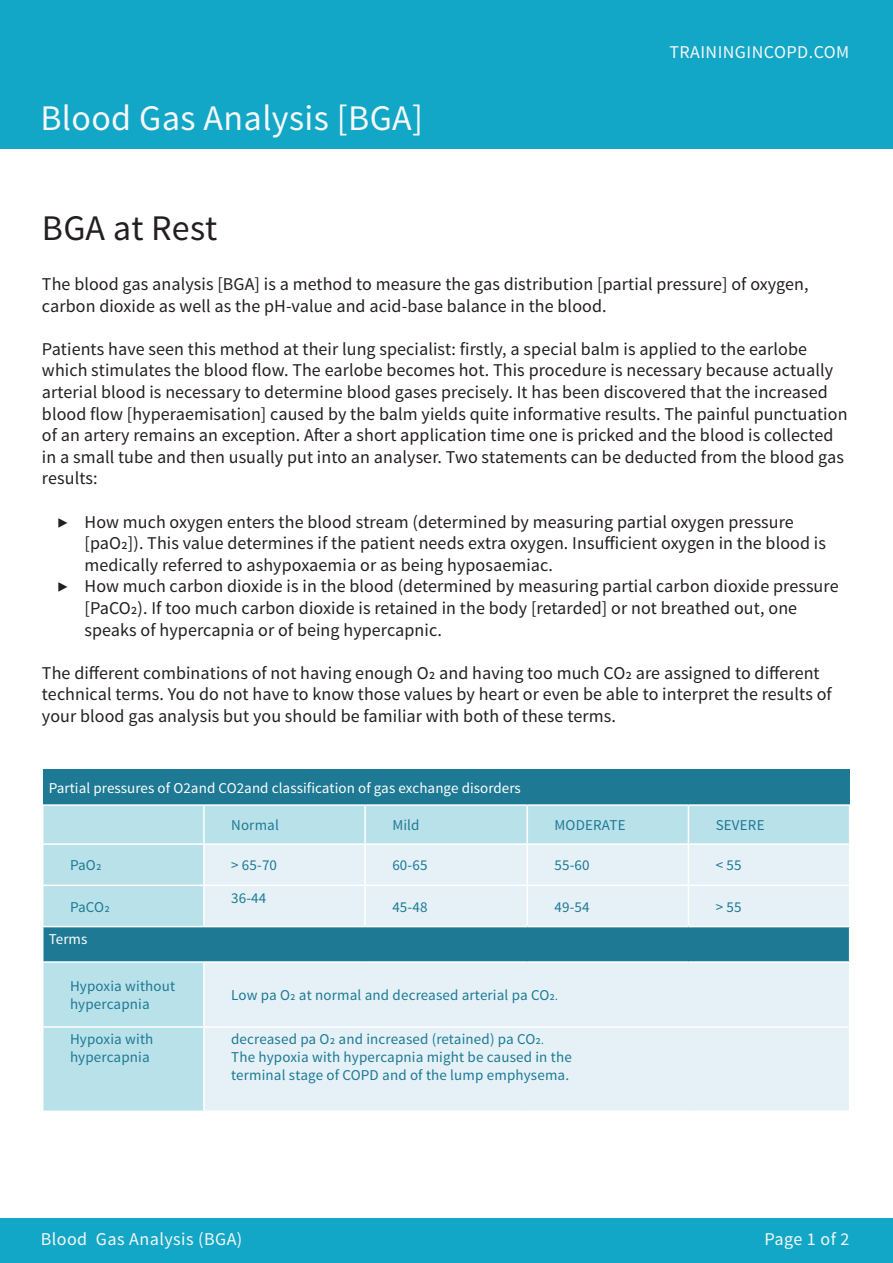
<style>
.page{position:relative;width:893px;height:1263px;background:#fff}
.page>*{position:absolute;margin:0;border:0;box-sizing:border-box;transform-origin:0 0}
.t1{font:36px "Source Sans Pro";letter-spacing:.01em;color:#f7f7f8}
.Titel{font:36px "Source Sans Pro";letter-spacing:.005em;color:#231f20}
.t2{font:18px/21.6px "Source Sans Pro";letter-spacing:.005em;color:#231f20}
.t3{font:18px "Source Sans Pro";letter-spacing:.025em;color:#f7f7f8}
.Tabellentext-blau{font:15px/18px "Source Sans Pro";letter-spacing:.01em;color:#1d7994}
.t4{font:15px "Source Sans Pro";letter-spacing:.005em;color:#fff}
</style>
<div class="page">
<div style="left:0;top:0;width:893px;height:149px;background:#12a7c6"></div>
<div style="left:0;top:1218px;width:893px;height:45px;background:#12a7c6"></div>
<div style="left:43px;top:770px;width:807px;height:35px;background:#1d7994"></div>
<div style="left:43px;top:806px;width:806px;height:304px;background:#b9e1ea"></div>
<div style="left:205px;top:845px;width:644px;height:81px;background:#e5f1f7"></div>
<div style="left:43px;top:926px;width:807px;height:36px;background:#1d7994"></div>
<div style="left:205px;top:963px;width:644px;height:147px;background:#e5f1f7"></div>
<hr style="left:42px;top:843px;width:162px;height:2px;background:#fff">
<hr style="left:688px;top:884px;width:162px;height:2px;background:#fff">
<hr style="left:42px;top:804px;width:162px;height:2px;background:#fff">
<hr style="left:688px;top:804px;width:162px;height:2px;background:#fff">
<hr style="left:204px;top:926px;width:161px;height:1px;background:#fff">
<hr style="left:849px;top:927px;width:1px;height:34px;background:#fff">
<hr style="left:204px;top:961px;width:161px;height:2px;background:#fff">
<hr style="left:365px;top:961px;width:162px;height:2px;background:#fff">
<hr style="left:527px;top:961px;width:161px;height:2px;background:#fff">
<hr style="left:688px;top:961px;width:162px;height:2px;background:#fff">
<hr style="left:204px;top:1026px;width:161px;height:2px;background:#fff">
<hr style="left:365px;top:1026px;width:162px;height:2px;background:#fff">
<hr style="left:527px;top:1026px;width:161px;height:2px;background:#fff">
<hr style="left:688px;top:1026px;width:162px;height:2px;background:#fff">
<hr style="left:204px;top:804px;width:161px;height:2px;background:#fff">
<hr style="left:203px;top:806px;width:2px;height:37px;background:#fff">
<hr style="left:527px;top:804px;width:161px;height:2px;background:#fff">
<hr style="left:688px;top:806px;width:1px;height:37px;background:#fff">
<hr style="left:365px;top:804px;width:162px;height:2px;background:#fff">
<hr style="left:364px;top:806px;width:2px;height:37px;background:#fff">
<hr style="left:526px;top:806px;width:2px;height:37px;background:#fff">
<hr style="left:204px;top:843px;width:161px;height:2px;background:#fff">
<hr style="left:203px;top:845px;width:2px;height:39px;background:#fff">
<hr style="left:204px;top:884px;width:161px;height:2px;background:#fff">
<hr style="left:688px;top:843px;width:162px;height:2px;background:#fff">
<hr style="left:688px;top:926px;width:162px;height:1px;background:#fff">
<hr style="left:365px;top:843px;width:162px;height:2px;background:#fff">
<hr style="left:364px;top:845px;width:2px;height:39px;background:#fff">
<hr style="left:527px;top:843px;width:161px;height:2px;background:#fff">
<hr style="left:526px;top:845px;width:2px;height:39px;background:#fff">
<hr style="left:688px;top:845px;width:1px;height:39px;background:#fff">
<hr style="left:42px;top:884px;width:162px;height:2px;background:#fff">
<hr style="left:203px;top:886px;width:2px;height:40px;background:#fff">
<hr style="left:42px;top:926px;width:162px;height:1px;background:#fff">
<hr style="left:365px;top:884px;width:162px;height:2px;background:#fff">
<hr style="left:364px;top:886px;width:2px;height:40px;background:#fff">
<hr style="left:365px;top:926px;width:162px;height:1px;background:#fff">
<hr style="left:527px;top:884px;width:161px;height:2px;background:#fff">
<hr style="left:526px;top:886px;width:2px;height:40px;background:#fff">
<hr style="left:688px;top:886px;width:1px;height:40px;background:#fff">
<hr style="left:527px;top:926px;width:161px;height:1px;background:#fff">
<hr style="left:42px;top:961px;width:162px;height:2px;background:#fff">
<hr style="left:203px;top:963px;width:2px;height:63px;background:#fff">
<hr style="left:42px;top:1026px;width:162px;height:2px;background:#fff">
<hr style="left:203px;top:1028px;width:2px;height:82px;background:#fff">
<p class="t1" style="left:40px;top:96px;width:384px">Blood Gas Analysis [BGA]</p>
<p class="Titel" style="left:42px;top:205px;width:177px">BGA at Rest</p>
<p class="t3" style="left:669px;top:41px;width:182px">TRAININGINCOPD.COM</p>
<p class="t2" style="left:42px;top:273px;width:768px">The blood gas analysis [BGA] is a method to measure the gas distribution [partial pressure] of oxygen, carbon dioxide as well as the pH-value and acid-base balance in the blood.</p>
<p class="t2" style="left:42px;top:338px;width:807px">Patients have seen this method at their lung specialist: firstly, a special balm is applied to the earlobe which stimulates the blood flow. The earlobe becomes hot. This procedure is necessary because actually arterial blood is necessary to determine blood gases precisely. It has been discovered that the increased blood flow [hyperaemisation] caused by the balm yields quite informative results. The painful punctuation of an artery remains an exception. After a short application time one is pricked and the blood is collected in a small tube and then usually put into an analyser. Two statements can be deducted from the blood gas results:</p>
<p class="t2" style="left:85px;top:511px;width:743px;text-indent:-27px">▶ How much oxygen enters the blood stream (determined by measuring partial oxygen pressure [paO2]). This value determines if the patient needs extra oxygen. Insufficient oxygen in the blood is medically referred to ashypoxaemia or as being hyposaemiac.</p>
<p class="t2" style="left:85px;top:576px;width:756px;text-indent:-27px">▶ How much carbon dioxide is in the blood (determined by measuring partial carbon dioxide pressure [PaCO2). If too much carbon dioxide is retained in the body [retarded] or not breathed out, one speaks of hypercapnia or of being hypercapnic.</p>
<p class="t2" style="left:42px;top:662px;width:791px">The different combinations of not having enough O2 and having too much CO2 are assigned to different technical terms. You do not have to know those values by heart or even be able to interpret the results of your blood gas analysis but you should be familiar with both of these terms.</p>
<p class="t4" style="left:49px;top:779px;width:474px">Partial pressures of O2and CO2and classification of gas exchange disorders</p>
<p class="Tabellentext-blau" style="left:231px;top:816px;width:49px">Normal</p>
<p class="Tabellentext-blau" style="left:392px;top:816px;width:29px">Mild</p>
<p class="Tabellentext-blau" style="left:555px;top:816px;width:73px">MODERATE</p>
<p class="Tabellentext-blau" style="left:716px;top:816px;width:50px">SEVERE</p>
<p class="Tabellentext-blau" style="left:70px;top:857px;width:33px">PaO2</p>
<p class="Tabellentext-blau" style="left:231px;top:857px;width:47px">&gt; 65-70</p>
<p class="Tabellentext-blau" style="left:392px;top:857px;width:37px">60-65</p>
<p class="Tabellentext-blau" style="left:555px;top:857px;width:37px">55-60</p>
<p class="Tabellentext-blau" style="left:716px;top:857px;width:27px">&lt; 55</p>
<p class="Tabellentext-blau" style="left:70px;top:898px;width:41px">PaCO2</p>
<p class="Tabellentext-blau" style="left:231px;top:889px;width:37px">36-44</p>
<p class="Tabellentext-blau" style="left:392px;top:898px;width:37px">45-48</p>
<p class="Tabellentext-blau" style="left:555px;top:898px;width:37px">49-54</p>
<p class="Tabellentext-blau" style="left:716px;top:898px;width:27px">&gt; 55</p>
<p class="t4" style="left:49px;top:929px;width:40px">Terms</p>
<p class="Tabellentext-blau" style="left:70px;top:977px;width:107px">Hypoxia without hypercapnia</p>
<p class="Tabellentext-blau" style="left:231px;top:986px;width:328px">Low pa O2 at normal and decreased arterial pa CO2.</p>
<p class="Tabellentext-blau" style="left:70px;top:1030px;width:85px">Hypoxia with hypercapnia</p>
<p class="Tabellentext-blau" style="left:231px;top:1030px;width:342px">decreased pa O2 and increased (retained) pa CO2.<br>The hypoxia with hypercapnia might be caused in the terminal stage of COPD and of the lump emphysema.</p>
<p class="t3" style="left:41px;top:1227px;width:203px">Blood Gas Analysis (BGA)</p>
<p class="t3" style="left:764px;top:1227px;width:86px">Page 1 of 2</p>
</div>
